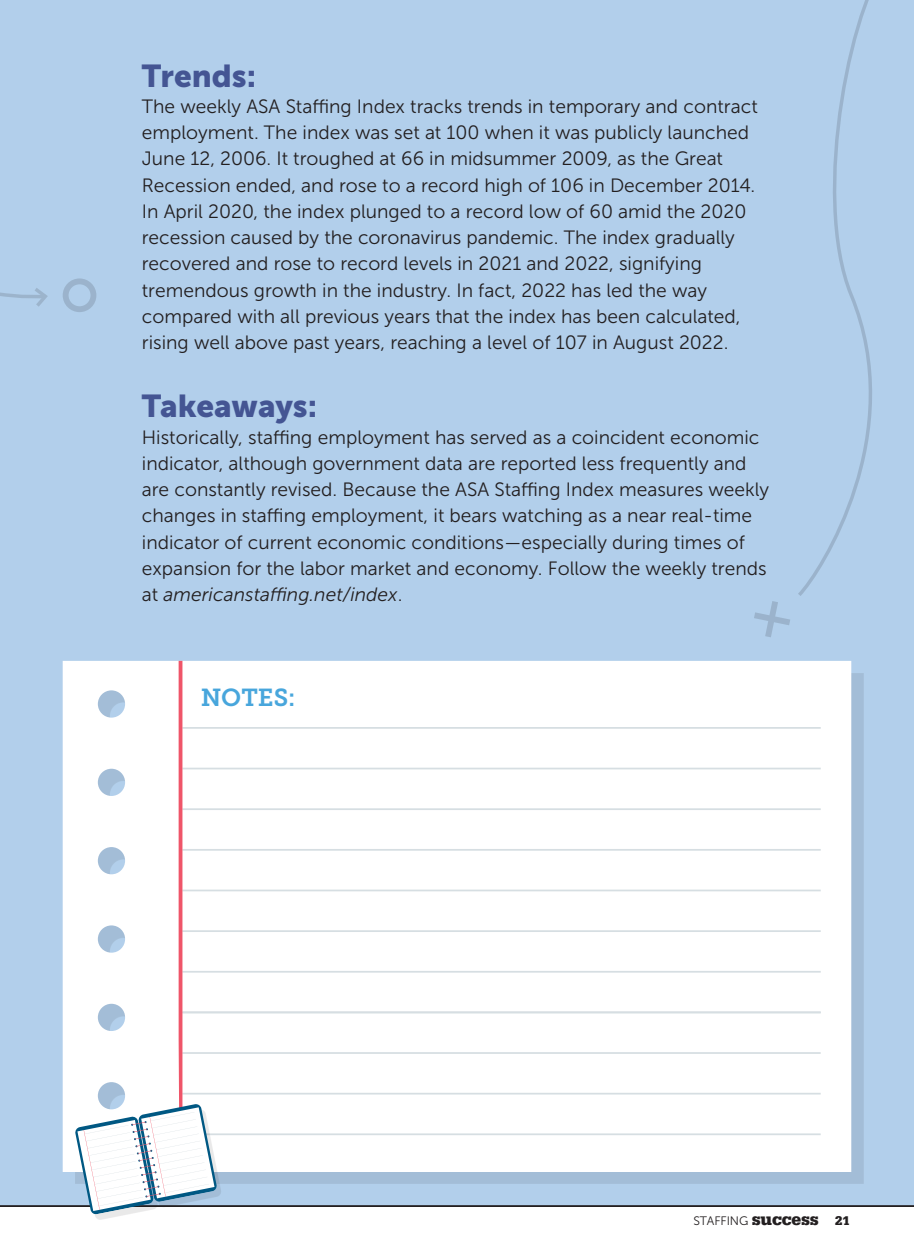
<style>
.page{position:relative;width:914px;height:1260px;background:#fff}
.page>*{position:absolute;margin:0;border:0;box-sizing:border-box;transform-origin:0 0}
._2022_Take-Aways{font:31.5px "Museo Sans 900";color:#445593}
._2022_Trends{font:31.5px "Museo Sans 900";color:#445593}
._2022_Notes{font:24.5px "Museo Slab 700";color:#48a6dc}
._2022_Body{font:19.25px/26.2px "Museo Sans 300";color:#231f20}
.t1{font:12.25px "Museo Sans 300";letter-spacing:-.01em;color:#231f20}
.s1{font-style:italic}
.s2{font-family:"Serifa";font-weight:700;font-size:17.68px}
.s3{font-family:"Serifa";font-weight:700;font-size:13.12px}
</style>
<div class="page">
<div style="left:0;top:0;width:914px;height:1206px;background:#b2cfeb"></div>
<div style="left:75px;top:673px;width:788px;height:510px;background:#231f20;opacity:.1"></div>
<div style="left:63px;top:661px;width:788px;height:510px;background:#fff"></div>
<hr style="left:182px;top:727px;width:638px;height:2px;background:#d6dee2">
<hr style="left:182px;top:768px;width:638px;height:1px;background:#d6dee2">
<hr style="left:182px;top:808px;width:638px;height:2px;background:#d6dee2">
<hr style="left:182px;top:849px;width:638px;height:2px;background:#d6dee2">
<hr style="left:182px;top:890px;width:638px;height:1px;background:#d6dee2">
<hr style="left:182px;top:930px;width:638px;height:2px;background:#d6dee2">
<hr style="left:182px;top:971px;width:638px;height:2px;background:#d6dee2">
<hr style="left:182px;top:1012px;width:638px;height:1px;background:#d6dee2">
<hr style="left:182px;top:1052px;width:638px;height:2px;background:#d6dee2">
<hr style="left:182px;top:1093px;width:638px;height:2px;background:#d6dee2">
<hr style="left:182px;top:1133px;width:638px;height:2px;background:#d6dee2">
<hr style="left:0;top:1206px;width:914px;height:1px;background:#231f20">
<div style="left:63px;top:278px;width:33px;height:34px;border:6px solid #231f20;border-radius:50%"></div>
<svg style="left:754px;top:601px;width:36px;height:36px"></svg>
<svg style="left:0;top:288px;width:48px;height:19px"></svg>
<svg style="left:798px;top:0;width:74px;height:596px"></svg>
<div style="left:38px;top:1094px;width:222px;height:147px;background:#231f20;opacity:.1"></div>
<svg style="left:38px;top:1167px;width:3px;height:16px"></svg>
<svg style="left:75px;top:661px;width:142px;height:554px;background:#f2f2f5"></svg>
<p class="_2022_Trends" style="left:142px;top:58px;width:116px">Trends:</p>
<p class="_2022_Body" style="left:142px;top:93px;width:617px">The weekly ASA Staffing Index tracks trends in temporary and contract employment. The index was set at 100 when it was publicly launched June 12, 2006. It troughed at 66 in midsummer 2009, as the Great Recession ended, and rose to a record high of 106 in December 2014.<br>In April 2020, the index plunged to a record low of 60 amid the 2020 recession caused by the coronavirus pandemic. The index gradually recovered and rose to record levels in 2021 and 2022, signifying tremendous growth in the industry. In fact, 2022 has led the way compared with all previous years that the index has been calculated, rising well above past years, reaching a level of 107 in August 2022.</p>
<p class="_2022_Take-Aways" style="left:142px;top:388px;width:177px">Takeaways:</p>
<p class="_2022_Body" style="left:142px;top:424px;width:628px">Historically, staffing employment has served as a coincident economic indicator, although government data are reported less frequently and are constantly revised. Because the ASA Staffing Index measures weekly changes in staffing employment, it bears watching as a near real-time indicator of current economic conditions—especially during times of expansion for the labor market and economy. Follow the weekly trends at <span class="s1">americanstaffing.net/index</span>.</p>
<p class="_2022_Notes" style="left:201px;top:683px;width:96px">NOTES:</p>
<p class="t1" style="left:693px;top:1214px;width:158px">STAFFING <span class="s2">success</span> <span class="s3">21</span></p>
</div>
